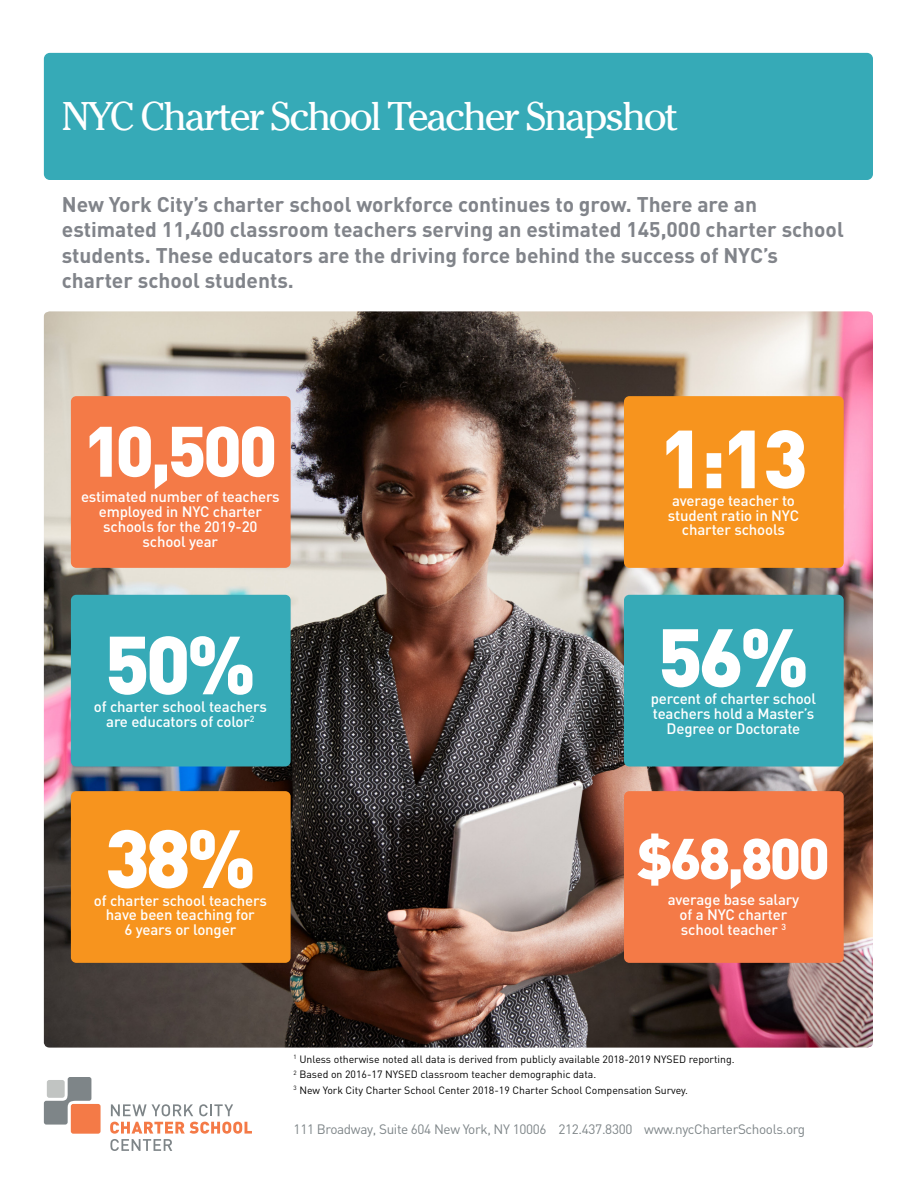
<style>
.page{position:relative;width:918px;height:1188px;background:#fff}
.page>*{position:absolute;margin:0;border:0;box-sizing:border-box;transform-origin:0 0}
.t1{font:900 81px "DIN";letter-spacing:-.05em;color:#fff}
.t2{font:900 70.2px "DIN";color:#fff}
.t3{font:900 56.7px "DIN";color:#fff}
.t4{font:42px "Cheltenham";letter-spacing:-.05em;color:#fff}
.t5{font:700 21px/25.5px "DIN";color:#81848a}
.t6{font:500 15px/14.9px "DIN";letter-spacing:-.01em;color:#fff;text-align:center}
.t7{font:13.5px "DIN";letter-spacing:-.025em;color:#7e8588}
.t8{font:10.5px/15.6px "DIN";color:#000}
</style>
<div class="page">
<img style="left:44px;top:311px;width:829px;height:737px">
<svg style="left:111px;top:1104px;width:82px;height:12px"></svg>
<svg style="left:199px;top:1104px;width:34px;height:12px"></svg>
<svg style="left:110px;top:1122px;width:142px;height:29px"></svg>
<div style="left:71px;top:1104px;width:30px;height:30px;background:#f47a47;border-radius:2px"></div>
<svg style="left:44px;top:1077px;width:47px;height:48px"></svg>
<div style="left:44px;top:53px;width:829px;height:127px;background:#36aab7;border-radius:6px"></div>
<div style="left:71px;top:595px;width:220px;height:172px;background:#36aab7;border-radius:5px"></div>
<div style="left:71px;top:791px;width:220px;height:172px;background:#f7941e;border-radius:5px"></div>
<div style="left:71px;top:396px;width:220px;height:172px;background:#f47a47;border-radius:5px"></div>
<div style="left:624px;top:396px;width:220px;height:172px;background:#f7941e;border-radius:5px"></div>
<div style="left:624px;top:595px;width:220px;height:172px;background:#36aab7;border-radius:5px"></div>
<div style="left:624px;top:791px;width:220px;height:172px;background:#f47a47;border-radius:5px"></div>
<h3 class="t4" style="left:62px;top:88px;width:618px">NYC Charter School Teacher Snapshot</h3>
<p class="t5" style="left:62px;top:191px;width:784px">New York City’s charter school workforce continues to grow. There are an estimated 11,400 classroom teachers serving an estimated 145,000 charter school students. These educators are the driving force behind the success of NYC’s charter school students.</p>
<h2 class="t2" style="left:83px;top:404px;width:196px">10,500</h2>
<p class="t6" style="left:81px;top:489px;width:200px">estimated number of teachers employed in NYC charter schools for the 2019-20 school year</p>
<h1 class="t1" style="left:105px;top:611px;width:153px">50%</h1>
<p class="t6" style="left:106px;top:713px;width:150px">are educators of color<sup>2</sup></p>
<p class="t6" style="left:94px;top:699px;width:174px">of charter school teachers</p>
<h1 class="t1" style="left:105px;top:804px;width:153px">38%</h1>
<p class="t6" style="left:106px;top:907px;width:150px">have been teaching for<br>6 years or longer</p>
<p class="t6" style="left:94px;top:892px;width:174px">of charter school teachers</p>
<h1 class="t1" style="left:659px;top:405px;width:150px">1:13</h1>
<p class="t6" style="left:668px;top:492px;width:133px">average teacher to student ratio in NYC charter schools</p>
<h1 class="t1" style="left:658px;top:603px;width:153px">56%</h1>
<p class="t6" style="left:667px;top:721px;width:135px">Degree or Doctorate</p>
<p class="t6" style="left:651px;top:691px;width:167px;text-align:left">percent of charter school teachers hold a Master’s</p>
<h3 class="t3" style="left:637px;top:821px;width:194px">$68,800</h3>
<p class="t6" style="left:668px;top:892px;width:133px">average base salary of a NYC charter school teacher <sup>3</sup></p>
<p class="t8" style="left:294px;top:1051px;width:442px"><sup>1</sup> Unless otherwise noted all data is derived from publicly available 2018-2019 NYSED reporting.<br><sup>2</sup> Based on 2016-17 NYSED classroom teacher demographic data.<br><sup>3</sup> New York City Charter School Center 2018-19 Charter School Compensation Survey.</p>
<p class="t7" style="left:294px;top:1121px;width:513px">111 Broadway, Suite 604 New York, NY 10006 212.437.8300 www.nycCharterSchools.org</p>
</div>
